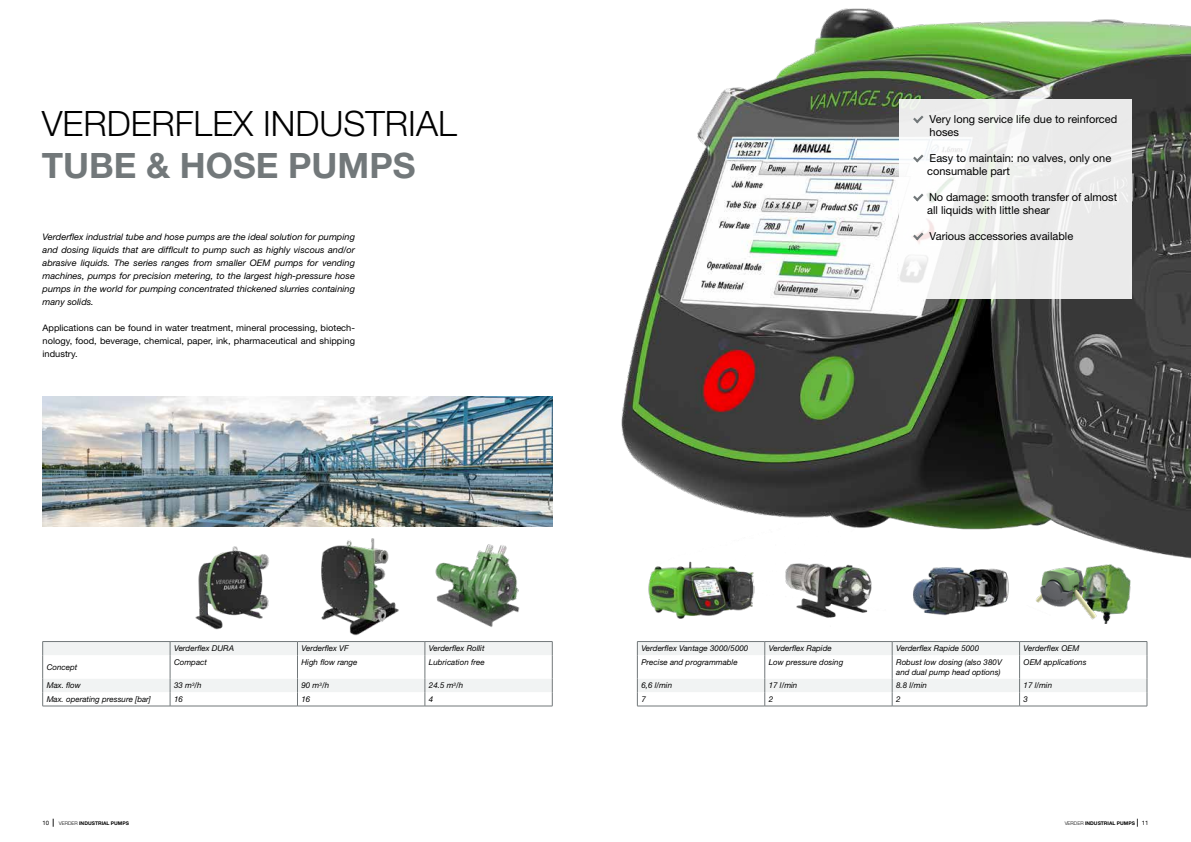
<style>
.page{position:relative;width:1191px;height:842px;background:#fff}
.page>*{position:absolute;margin:0;border:0;box-sizing:border-box;transform-origin:0 0}
.t1{font:300 35px "Helvetica Neue LT Std";color:#000}
.t2{font:700 35px "Helvetica Neue LT Std";color:#72787a}
.t3{font:11px/13px "Helvetica Neue LT Std";color:#000}
.t4{font:italic 9px/13px "Helvetica Neue LT Std";color:#000;text-align:justify}
.t5{font:9px/13px "Helvetica Neue LT Std";color:#000;text-align:justify}
.t6{font:italic 8px/9.6px "Helvetica Neue LT Std";color:#000}
.t7{font:700 5px "Helvetica Neue LT Std";color:#000}
.s1{font-weight:400;font-size:6px}
.s2{font-size:8px}
.s3{font-weight:300}
</style>
<div class="page">
<img style="left:621px;top:8px;width:570px;height:699px">
<img style="left:435px;top:544px;width:85px;height:83px">
<img style="left:195px;top:546px;width:74px;height:84px">
<img style="left:321px;top:538px;width:78px;height:97px">
<img style="left:777px;top:556px;width:102px;height:71px">
<img style="left:900px;top:561px;width:112px;height:59px">
<img style="left:638px;top:518px;width:126px;height:109px">
<svg style="left:43px;top:641px;width:1103px;height:14px;fill:#f1f3f3"></svg>
<svg style="left:43px;top:655px;width:1103px;height:51px"></svg>
<hr style="left:43px;top:641px;width:127px;height:1px;background:#72787a">
<hr style="left:170px;top:641px;width:127px;height:1px;background:#72787a">
<hr style="left:297px;top:641px;width:128px;height:1px;background:#72787a">
<hr style="left:425px;top:641px;width:127px;height:1px;background:#72787a">
<hr style="left:637px;top:641px;width:127px;height:1px;background:#72787a">
<hr style="left:764px;top:641px;width:128px;height:1px;background:#72787a">
<hr style="left:892px;top:641px;width:127px;height:1px;background:#72787a">
<hr style="left:1019px;top:641px;width:128px;height:1px;background:#72787a">
<svg style="left:42px;top:642px;width:1px;height:64px"></svg>
<svg style="left:1146px;top:642px;width:1px;height:64px"></svg>
<hr style="left:43px;top:706px;width:127px;height:1px;background:#72787a">
<hr style="left:170px;top:706px;width:127px;height:1px;background:#72787a">
<hr style="left:297px;top:706px;width:128px;height:1px;background:#72787a">
<hr style="left:425px;top:706px;width:127px;height:1px;background:#72787a">
<hr style="left:637px;top:706px;width:127px;height:1px;background:#72787a">
<hr style="left:764px;top:706px;width:128px;height:1px;background:#72787a">
<hr style="left:892px;top:706px;width:127px;height:1px;background:#72787a">
<hr style="left:1019px;top:706px;width:128px;height:1px;background:#72787a">
<svg style="left:170px;top:642px;width:1px;height:64px"></svg>
<svg style="left:297px;top:642px;width:1px;height:64px"></svg>
<svg style="left:425px;top:642px;width:1px;height:64px"></svg>
<svg style="left:552px;top:642px;width:1px;height:64px"></svg>
<svg style="left:637px;top:642px;width:1px;height:64px"></svg>
<svg style="left:764px;top:642px;width:1px;height:64px"></svg>
<svg style="left:892px;top:642px;width:1px;height:64px"></svg>
<svg style="left:1019px;top:642px;width:1px;height:64px"></svg>
<div style="left:899px;top:99px;width:232px;height:200px;background:linear-gradient(to right,#f6f7f6,#e8e8e8)"></div>
<svg style="left:913px;top:116px;width:10px;height:7px"></svg>
<svg style="left:913px;top:155px;width:10px;height:7px"></svg>
<svg style="left:913px;top:194px;width:10px;height:7px"></svg>
<svg style="left:913px;top:233px;width:10px;height:7px"></svg>
<img style="left:1081px;top:564px;width:49px;height:60px">
<img style="left:1034px;top:566px;width:63px;height:54px">
<img style="left:43px;top:396px;width:510px;height:130px">
<h1 class="t1" style="left:42px;top:103px;width:416px">VERDERFLEX INDUSTRIAL</h1>
<h1 class="t2" style="left:42px;top:144px;width:375px">TUBE &amp; HOSE PUMPS</h1>
<p class="t4" style="left:43px;top:231px;width:314px">Verderflex industrial tube and hose pumps are the ideal solution for pumping and dosing liquids that are difflcult to pump such as highly viscous and/or abrasive liquids. The series ranges from smaller OEM pumps for vending machines, pumps for precision metering, to the largest high-pressure hose pumps in the world for pumping concentrated thickened slurries containing many solids.</p>
<p class="t5" style="left:43px;top:322px;width:314px">Applications can be found in water treatment, mineral processing, biotech&shy;nology, food, beverage, chemical, paper, ink, pharmaceutical and shipping industry.</p>
<h2 class="t3" style="left:929px;top:113px;width:189px">Very long service life due to reinforced hoses</h2>
<h2 class="t3" style="left:927px;top:152px;width:185px">Easy to maintain: no valves, only one consumable part</h2>
<h2 class="t3" style="left:927px;top:191px;width:191px">No damage: smooth transfer of almost all liquids with little shear</h2>
<h2 class="t3" style="left:929px;top:230px;width:145px">Various accessories available</h2>
<p class="t6" style="left:47px;top:662px;width:32px">Concept</p>
<p class="t6" style="left:174px;top:643px;width:62px">Verderflex DURA</p>
<p class="t6" style="left:301px;top:643px;width:49px">Verderflex VF</p>
<p class="t6" style="left:429px;top:643px;width:57px">Verderflex Rollit</p>
<p class="t6" style="left:641px;top:643px;width:108px">Verderflex Vantage 3000/5000</p>
<p class="t6" style="left:769px;top:643px;width:64px">Verderflex Rapide</p>
<p class="t6" style="left:896px;top:643px;width:84px">Verderflex Rapide 5000</p>
<p class="t6" style="left:1023px;top:643px;width:57px">Verderflex OEM</p>
<p class="t6" style="left:174px;top:657px;width:34px">Compact</p>
<p class="t6" style="left:301px;top:657px;width:58px">High flow range</p>
<p class="t6" style="left:429px;top:657px;width:57px">Lubrication free</p>
<p class="t6" style="left:641px;top:657px;width:98px">Precise and programmable</p>
<p class="t6" style="left:769px;top:657px;width:76px">Low pressure dosing</p>
<p class="t6" style="left:896px;top:657px;width:107px">Robust low dosing (also 380V and dual pump head options)</p>
<p class="t6" style="left:1023px;top:657px;width:64px">OEM applications</p>
<p class="t6" style="left:47px;top:680px;width:36px">Max. flow</p>
<p class="t6" style="left:174px;top:680px;width:29px">33 m<sup>3</sup>/h</p>
<p class="t6" style="left:301px;top:680px;width:29px">90 m<sup>3</sup>/h</p>
<p class="t6" style="left:429px;top:680px;width:36px">24.5 m<sup>3</sup>/h</p>
<p class="t6" style="left:641px;top:680px;width:32px">6,6 l/min</p>
<p class="t6" style="left:768px;top:680px;width:30px">17 l/min</p>
<p class="t6" style="left:896px;top:680px;width:32px">8.8 l/min</p>
<p class="t6" style="left:1023px;top:680px;width:30px">17 l/min</p>
<p class="t6" style="left:47px;top:694px;width:106px">Max. operating pressure [bar]</p>
<p class="t6" style="left:174px;top:694px;width:10px">16</p>
<p class="t6" style="left:301px;top:694px;width:10px">16</p>
<p class="t6" style="left:429px;top:694px;width:6px">4</p>
<p class="t6" style="left:641px;top:694px;width:6px">7</p>
<p class="t6" style="left:769px;top:694px;width:6px">2</p>
<p class="t6" style="left:896px;top:694px;width:6px">2</p>
<p class="t6" style="left:1023px;top:694px;width:6px">3</p>
<p class="t7" style="left:43px;top:820px;width:88px"><span class="s1">10</span> <span class="s2">|</span> <span class="s3">VERDER</span> INDUSTRIAL PUMPS</p>
<p class="t7" style="left:1064px;top:820px;width:85px"><span class="s3">VERDER</span> INDUSTRIAL PUMPS <span class="s2">|</span> <span class="s1">11</span></p>
</div>
